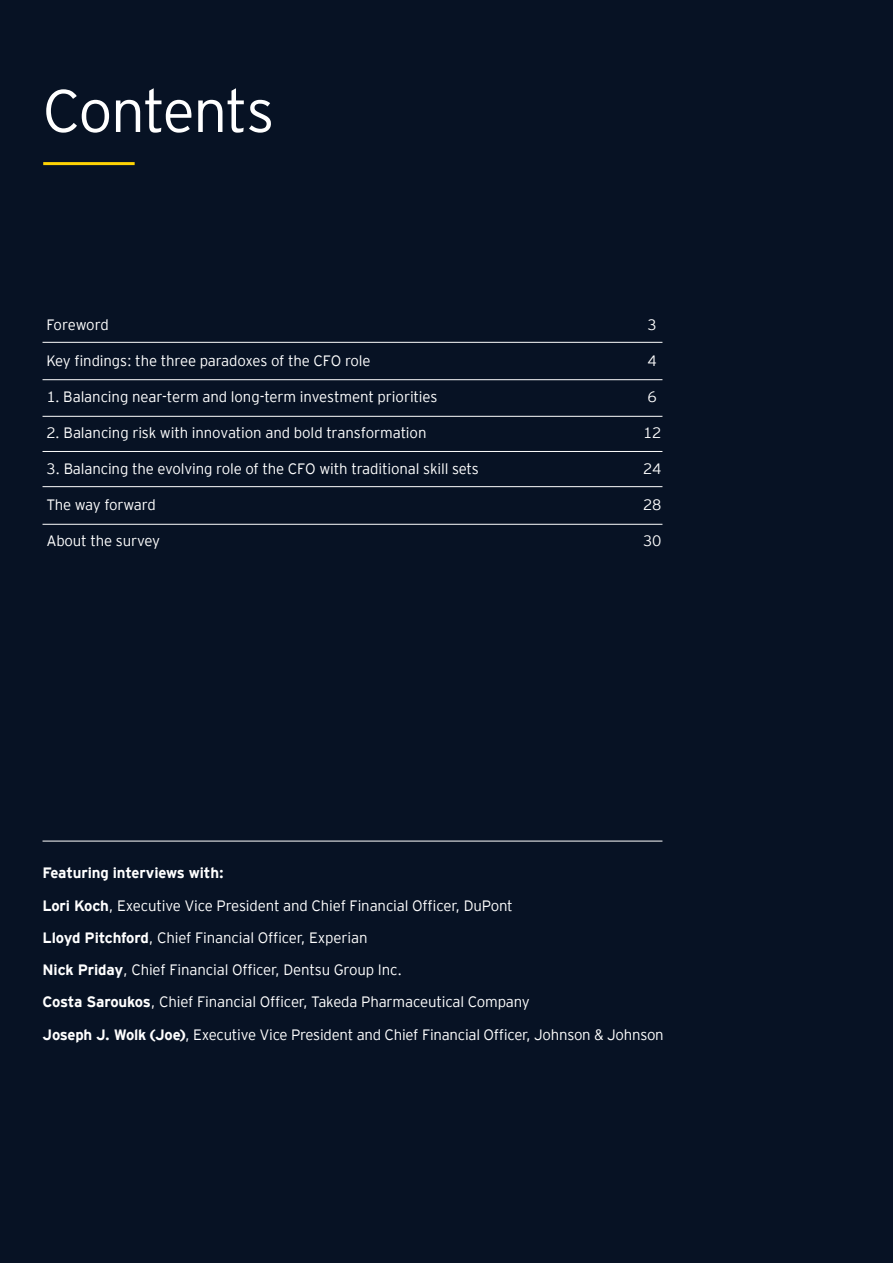
<style>
.page{position:relative;width:893px;height:1263px;background:#071224}
.page>*{position:absolute;margin:0;border:0;box-sizing:border-box;transform-origin:0 0}
.Head{font:300 60px "EY Interstate";letter-spacing:-.03em;color:#fff}
.Nextwave_-_Body_Copy{font:300 15px "EY Interstate";letter-spacing:-.01em;color:#fff}
.Nextwave_-_Body_Copy-2{font:700 15px "EY Interstate";letter-spacing:-.01em;color:#fff}
.s1{font-weight:700}
</style>
<div class="page">
<hr style="left:43px;top:379px;width:619px;height:1px;background:#fff">
<hr style="left:43px;top:342px;width:619px;height:1px;background:#fff">
<hr style="left:43px;top:416px;width:619px;height:1px;background:#fff">
<hr style="left:43px;top:451px;width:619px;height:1px;background:#fff">
<hr style="left:43px;top:486px;width:619px;height:1px;background:#fff">
<hr style="left:43px;top:524px;width:619px;height:1px;background:#fff">
<hr style="left:43px;top:162px;width:92px;height:3px;background:#fed304">
<hr style="left:43px;top:841px;width:619px;height:1px;background:#fff">
<p class="Head" style="left:43px;top:68px;width:233px">Contents</p>
<p class="Nextwave_-_Body_Copy" style="left:46px;top:314px;width:64px">Foreword</p>
<p class="Nextwave_-_Body_Copy" style="left:46px;top:350px;width:326px">Key findings: the three paradoxes of the CFO role</p>
<p class="Nextwave_-_Body_Copy" style="left:46px;top:386px;width:393px">1. Balancing near-term and long-term investment priorities</p>
<p class="Nextwave_-_Body_Copy" style="left:46px;top:422px;width:382px">2. Balancing risk with innovation and bold transformation</p>
<p class="Nextwave_-_Body_Copy" style="left:46px;top:458px;width:434px">3. Balancing the evolving role of the CFO with traditional skill sets</p>
<p class="Nextwave_-_Body_Copy" style="left:46px;top:494px;width:111px">The way forward</p>
<p class="Nextwave_-_Body_Copy" style="left:46px;top:530px;width:115px">About the survey</p>
<p class="Nextwave_-_Body_Copy" style="left:648px;top:314px;width:11px">3</p>
<p class="Nextwave_-_Body_Copy" style="left:648px;top:350px;width:11px">4</p>
<p class="Nextwave_-_Body_Copy" style="left:648px;top:386px;width:11px">6</p>
<p class="Nextwave_-_Body_Copy" style="left:643px;top:422px;width:20px">12</p>
<p class="Nextwave_-_Body_Copy" style="left:643px;top:458px;width:20px">24</p>
<p class="Nextwave_-_Body_Copy" style="left:643px;top:494px;width:20px">28</p>
<p class="Nextwave_-_Body_Copy" style="left:643px;top:530px;width:20px">30</p>
<p class="Nextwave_-_Body_Copy-2" style="left:43px;top:862px;width:183px">Featuring interviews with:</p>
<p class="Nextwave_-_Body_Copy" style="left:43px;top:895px;width:472px"><span class="s1">Lori Koch</span>, Executive Vice President and Chief Financial Officer, DuPont</p>
<p class="Nextwave_-_Body_Copy" style="left:43px;top:927px;width:326px"><span class="s1">Lloyd Pitchford</span>, Chief Financial Officer, Experian</p>
<p class="Nextwave_-_Body_Copy" style="left:43px;top:959px;width:361px"><span class="s1">Nick Priday</span>, Chief Financial Officer, Dentsu Group Inc.</p>
<p class="Nextwave_-_Body_Copy" style="left:43px;top:991px;width:489px"><span class="s1">Costa Saroukos</span>, Chief Financial Officer, Takeda Pharmaceutical Company</p>
<p class="Nextwave_-_Body_Copy" style="left:43px;top:1024px;width:623px"><span class="s1">Joseph J. Wolk (Joe)</span>, Executive Vice President and Chief Financial Officer, Johnson &amp; Johnson</p>
</div>
